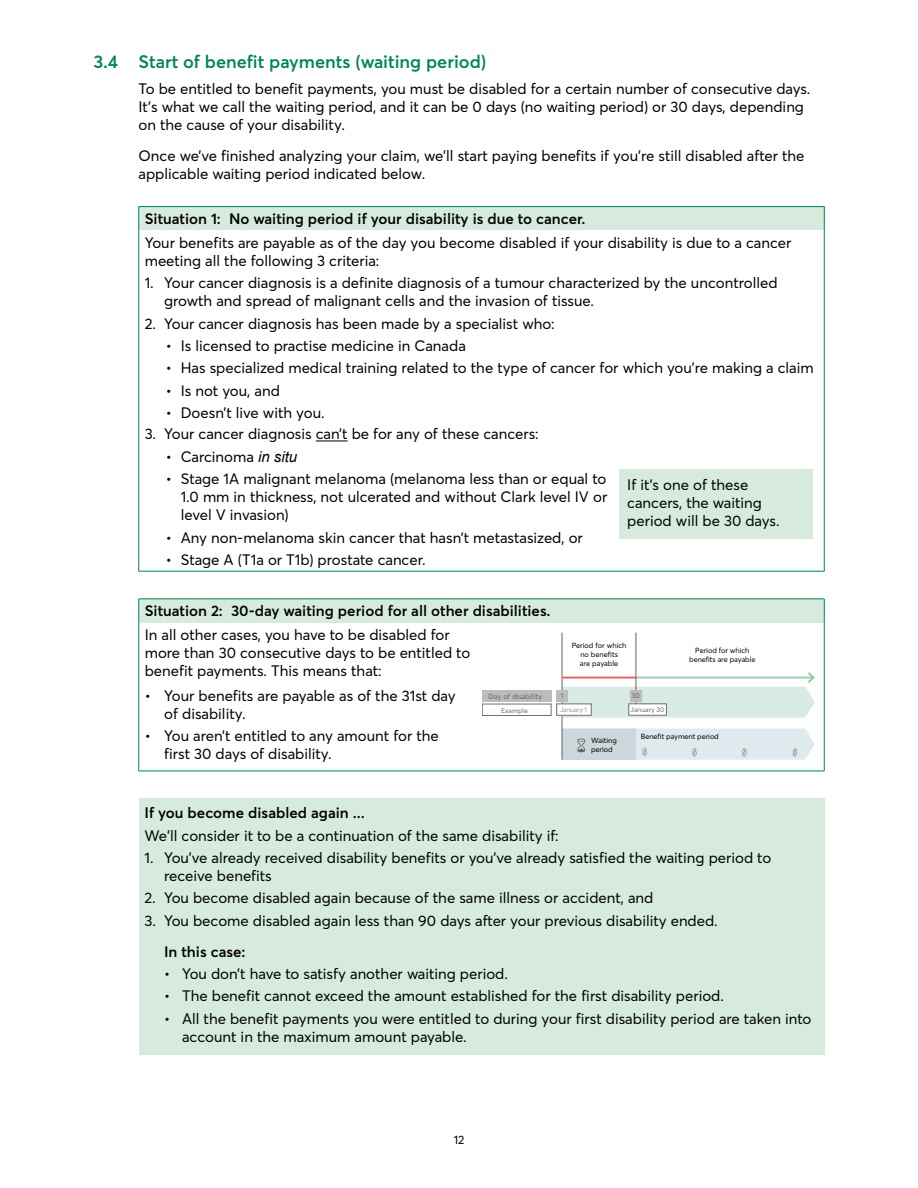
<style>
.page{position:relative;width:918px;height:1188px;background:#fff}
.page>*{position:absolute;margin:0;border:0;box-sizing:border-box;transform-origin:0 0}
.t1{font:600 18px "Desjardins Sans";color:#008553}
.t2{font:15px/18px "Desjardins Sans";color:#000}
.t3{font:600 15px "Desjardins Sans";color:#000}
.t4{font:12px "Desjardins Sans";color:#000}
.t5{font:7.35px/8.9px "Desjardins Sans";letter-spacing:-.01em;color:#000;text-align:center}
.t6{font:7.35px "Desjardins Sans";color:#646363}
.t7{font:6.9px "Desjardins Sans";color:#706f6f}
.t8{font:6.9px "Desjardins Sans";letter-spacing:-.025em;color:#9d9d9c}
.t9{font:6.9px "Desjardins Sans";color:#646363}
.s1{font-family:"Arial";font-style:italic}
</style>
<div class="page">
<div style="left:139px;top:207px;width:685px;height:23px;background:#d6eade"></div>
<svg style="left:138px;top:207px;width:1px;height:23px"></svg>
<hr style="left:139px;top:206px;width:685px;height:1px;background:#008553">
<svg style="left:824px;top:207px;width:1px;height:23px"></svg>
<hr style="left:138px;top:230px;width:1px;height:341px;background:#008553">
<hr style="left:824px;top:230px;width:1px;height:341px;background:#008553">
<hr style="left:139px;top:571px;width:685px;height:1px;background:#008553">
<hr style="left:316px;top:441px;width:32px;height:1px;background:#000">
<div style="left:139px;top:599px;width:685px;height:23px;background:#d6eade"></div>
<svg style="left:138px;top:599px;width:1px;height:23px"></svg>
<hr style="left:139px;top:599px;width:685px;height:1px;background:#008553">
<svg style="left:824px;top:599px;width:1px;height:23px"></svg>
<hr style="left:138px;top:622px;width:1px;height:149px;background:#008553">
<hr style="left:824px;top:622px;width:1px;height:149px;background:#008553">
<hr style="left:139px;top:771px;width:685px;height:1px;background:#008553">
<div style="left:139px;top:798px;width:685px;height:257px;background:#d6eade"></div>
<div style="left:619px;top:469px;width:194px;height:70px;background:#d6eade"></div>
<div style="left:482px;top:690px;width:69px;height:11px;background:#bcbcbc"></div>
<hr style="left:562px;top:633px;width:1px;height:127px;background:#646363">
<svg style="left:562px;top:670px;width:253px;height:48px"></svg>
<hr style="left:636px;top:633px;width:1px;height:71px;background:#646363">
<div style="left:556px;top:690px;width:12px;height:11px;background:#bcbcbc"></div>
<div style="left:630px;top:690px;width:12px;height:11px;background:#bcbcbc"></div>
<div style="left:482px;top:704px;width:69px;height:12px;border:1px solid #706f6f"></div>
<div style="left:557px;top:704px;width:34px;height:11px;background:#fff"></div>
<div style="left:556px;top:704px;width:35px;height:12px;border:1px solid #706f6f"></div>
<svg style="left:562px;top:729px;width:253px;height:31px;background:#d8e3e6"></svg>
<p class="t1" style="left:94px;top:50px;width:394px">3.4 Start of benefit payments (waiting period)</p>
<p class="t2" style="left:139px;top:80px;width:673px">To be entitled to benefit payments, you must be disabled for a certain number of consecutive days.<br>It’s what we call the waiting period, and it can be 0 days (no waiting period) or 30 days, depending on the cause of your disability.</p>
<p class="t2" style="left:139px;top:147px;width:667px">Once we’ve finished analyzing your claim, we'll start paying benefits if you're still disabled after the applicable waiting period indicated below.</p>
<p class="t3" style="left:145px;top:210px;width:442px">Situation 1: No waiting period if your disability is due to cancer.</p>
<p class="t2" style="left:145px;top:233px;width:648px">Your benefits are payable as of the day you become disabled if your disability is due to a cancer meeting all the following 3 criteria:</p>
<p class="t2" style="left:164px;top:274px;width:615px;text-indent:-20px">1. Your cancer diagnosis is a definite diagnosis of a tumour characterized by the uncontrolled growth and spread of malignant cells and the invasion of tissue.</p>
<p class="t2" style="left:145px;top:314px;width:411px">2. Your cancer diagnosis has been made by a specialist who:</p>
<p class="t2" style="left:166px;top:336px;width:302px">• Is licensed to practise medicine in Canada</p>
<p class="t2" style="left:166px;top:359px;width:650px">• Has specialized medical training related to the type of cancer for which you’re making a claim</p>
<p class="t2" style="left:166px;top:381px;width:116px">• Is not you, and</p>
<p class="t2" style="left:166px;top:404px;width:160px">• Doesn’t live with you.</p>
<p class="t2" style="left:145px;top:425px;width:396px">3. Your cancer diagnosis can’t be for any of these cancers:</p>
<p class="t2" style="left:166px;top:447px;width:133px">• Carcinoma <span class="s1">in situ</span></p>
<p class="t2" style="left:181px;top:470px;width:428px;text-align:justify;text-indent:-15px">• Stage 1A malignant melanoma (melanoma less than or equal to 1.0 mm in thickness, not ulcerated and without Clark level IV or level V invasion)</p>
<p class="t2" style="left:166px;top:528px;width:419px">• Any non-melanoma skin cancer that hasn’t metastasized, or</p>
<p class="t2" style="left:166px;top:551px;width:261px">• Stage A (T1a or T1b) prostate cancer.</p>
<p class="t3" style="left:145px;top:602px;width:407px">Situation 2: 30-day waiting period for all other disabilities.</p>
<p class="t2" style="left:145px;top:626px;width:327px">In all other cases, you have to be disabled for more than 30 consecutive days to be entitled to benefit payments. This means that:</p>
<p class="t2" style="left:164px;top:686px;width:293px;text-indent:-20px">• Your benefits are payable as of the 31st day of disability.</p>
<p class="t2" style="left:164px;top:727px;width:276px;text-indent:-20px">• You aren’t entitled to any amount for the first 30 days of disability.</p>
<p class="t2" style="left:627px;top:475px;width:154px">If it's one of these cancers, the waiting period will be 30 days.</p>
<p class="t5" style="left:572px;top:641px;width:56px">Period for which no benefits<br>are payable</p>
<p class="t5" style="left:689px;top:646px;width:68px">Period for which benefits are payable</p>
<p class="t6" style="left:489px;top:691px;width:55px">Day of disability</p>
<p class="t9" style="left:561px;top:692px;width:4px">1</p>
<p class="t9" style="left:632px;top:692px;width:9px">30</p>
<p class="t7" style="left:631px;top:706px;width:35px">January 30</p>
<p class="t5" style="left:641px;top:732px;width:80px">Benefit payment period</p>
<p class="t7" style="left:501px;top:706px;width:28px">Example</p>
<p class="t8" style="left:560px;top:706px;width:29px">January 1</p>
<p class="t5" style="left:591px;top:736px;width:27px;text-align:left">Waiting period</p>
<p class="t3" style="left:145px;top:804px;width:222px">If you become disabled again ...</p>
<p class="t2" style="left:145px;top:826px;width:416px">We'll consider it to be a continuation of the same disability if:</p>
<p class="t2" style="left:164px;top:849px;width:609px;text-indent:-20px">1. You’ve already received disability benefits or you’ve already satisfied the waiting period to receive benefits</p>
<p class="t2" style="left:145px;top:889px;width:510px">2. You become disabled again because of the same illness or accident, and</p>
<p class="t2" style="left:145px;top:912px;width:575px">3. You become disabled again less than 90 days after your previous disability ended.</p>
<p class="t3" style="left:164px;top:942px;width:83px">In this case:</p>
<p class="t2" style="left:164px;top:965px;width:345px">• You don’t have to satisfy another waiting period.</p>
<p class="t2" style="left:164px;top:987px;width:561px">• The benefit cannot exceed the amount established for the first disability period.</p>
<p class="t2" style="left:182px;top:1010px;width:631px;text-indent:-18px">• All the benefit payments you were entitled to during your first disability period are taken into account in the maximum amount payable.</p>
<p class="t4" style="left:454px;top:1132px;width:12px">12</p>
</div>
